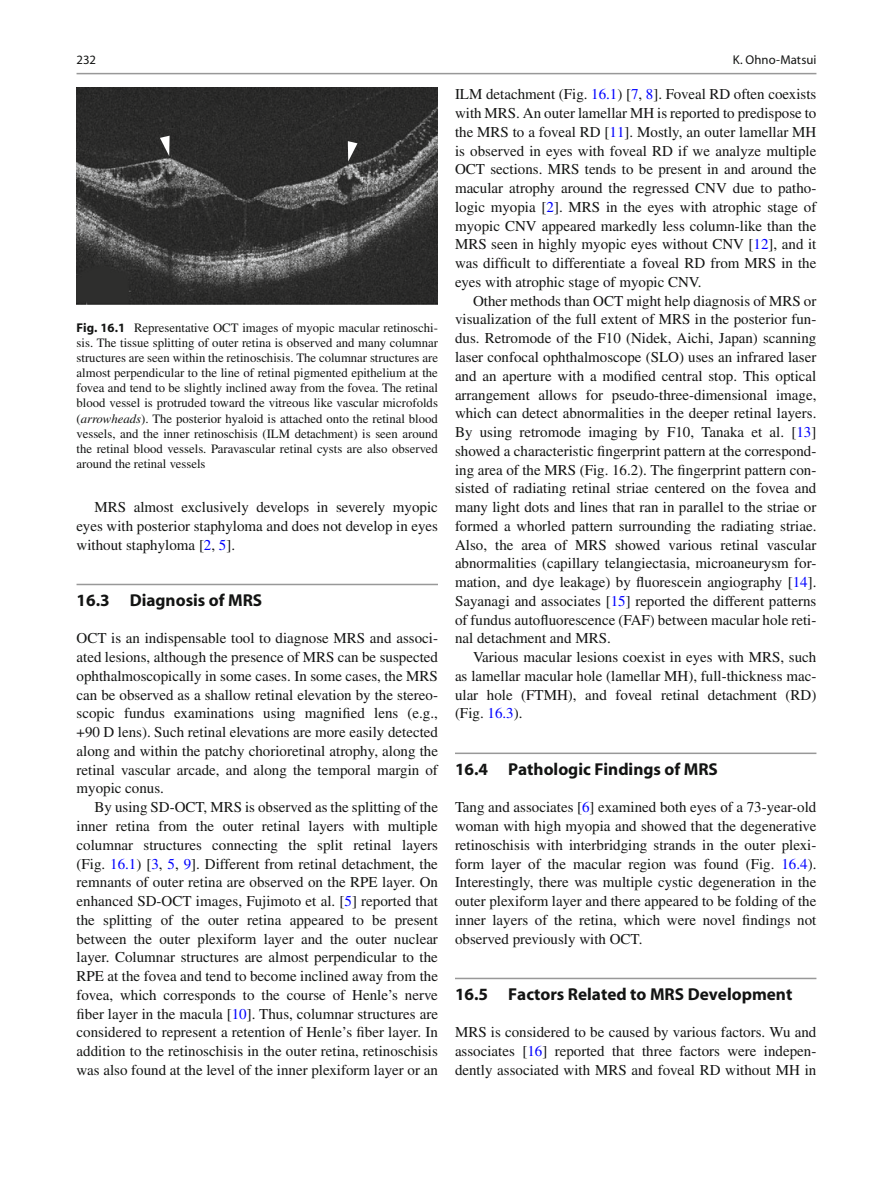
<style>
.page{position:relative;width:893px;height:1187px;background:#fff}
.page>*{position:absolute;margin:0;border:0;box-sizing:border-box;transform-origin:0 0}
.t1{font:700 17.25px "Myriad";color:#131413}
.t2{font:15px/18.8px "Times";color:#131413;text-align:justify}
.t3{font:12.75px/15px "Times";color:#131413;text-align:justify}
.t4{font:12.75px "Myriad";letter-spacing:.005em;color:#131413}
.s1{font-family:"Myriad";font-weight:700}
.s2{font-style:italic}
.s3{color:#00f}
</style>
<div class="page">
<hr style="left:77px;top:583px;width:361px;height:2px;background:#989898">
<hr style="left:455px;top:752px;width:361px;height:2px;background:#989898">
<hr style="left:455px;top:977px;width:361px;height:2px;background:#989898">
<img style="left:77px;top:88px;width:361px;height:216px">
<svg style="left:160px;top:136px;width:10px;height:20px"></svg>
<svg style="left:348px;top:141px;width:9px;height:20px"></svg>
<hr style="left:77px;top:73px;width:739px;height:1px;background:#989898">
<p class="t4" style="left:77px;top:55px;width:21px">232</p>
<p class="t3" style="left:77px;top:322px;width:363px"><span class="s1">Fig. 16.1</span> Representative OCT images of myopic macular retinoschi&shy;sis. The tissue splitting of outer retina is observed and many columnar structures are seen within the retinoschisis. The columnar structures are almost perpendicular to the line of retinal pigmented epithelium at the fovea and tend to be slightly inclined away from the fovea. The retinal blood vessel is protruded toward the vitreous like vascular microfolds ( <span class="s2">arrowheads</span> ). The posterior hyaloid is attached onto the retinal blood vessels, and the inner retinoschisis (ILM detachment) is seen around the retinal blood vessels. Paravascular retinal cysts are also observed around the retinal vessels</p>
<p class="t2" style="left:77px;top:499px;width:363px;text-indent:18px">MRS almost exclusively develops in severely myopic eyes with posterior staphyloma and does not develop in eyes without staphyloma [ <span class="s3">2</span> , <span class="s3">5</span> ].</p>
<p class="t1" style="left:77px;top:593px;width:187px">16.3 Diagnosis of MRS</p>
<p class="t2" style="left:77px;top:630px;width:363px">OCT is an indispensable tool to diagnose MRS and associ&shy;ated lesions, although the presence of MRS can be suspected ophthalmoscopically in some cases. In some cases, the MRS can be observed as a shallow retinal elevation by the stereo&shy;scopic fundus examinations using magnified lens (e.g., +90 D lens). Such retinal elevations are more easily detected along and within the patchy chorioretinal atrophy, along the retinal vascular arcade, and along the temporal margin of myopic conus.</p>
<p class="t2" style="left:77px;top:799px;width:363px;text-indent:18px">By using SD-OCT, MRS is observed as the splitting of the inner retina from the outer retinal layers with multiple columnar structures connecting the split retinal layers (Fig. <span class="s3">16.1</span> ) [ <span class="s3">3</span> , <span class="s3">5</span> , <span class="s3">9</span> ]. Different from retinal detachment, the remnants of outer retina are observed on the RPE layer. On enhanced SD-OCT images, Fujimoto et al. [ <span class="s3">5</span> ] reported that the splitting of the outer retina appeared to be present between the outer plexiform layer and the outer nuclear layer. Columnar structures are almost perpendicular to the RPE at the fovea and tend to become inclined away from the fovea, which corresponds to the course of Henle’s nerve fiber layer in the macula [ <span class="s3">10</span> ]. Thus, columnar structures are considered to represent a retention of Henle’s fiber layer. In addition to the retinoschisis in the outer retina, retinoschisis was also found at the level of the inner plexiform layer or an</p>
<p class="t4" style="left:733px;top:55px;width:85px">K. Ohno-Matsui</p>
<p class="t2" style="left:455px;top:86px;width:363px">ILM detachment (Fig. <span class="s3">16.1</span> ) [ <span class="s3">7</span> , <span class="s3">8</span> ]. Foveal RD often coexists with MRS. An outer lamellar MH is reported to predispose to the MRS to a foveal RD [ <span class="s3">11</span> ]. Mostly, an outer lamellar MH is observed in eyes with foveal RD if we analyze multiple OCT sections. MRS tends to be present in and around the macular atrophy around the regressed CNV due to patho&shy;logic myopia [ <span class="s3">2</span> ]. MRS in the eyes with atrophic stage of myopic CNV appeared markedly less column-like than the MRS seen in highly myopic eyes without CNV [ <span class="s3">12</span> ], and it was difficult to differentiate a foveal RD from MRS in the eyes with atrophic stage of myopic CNV.</p>
<p class="t2" style="left:455px;top:293px;width:363px;text-indent:18px">Other methods than OCT might help diagnosis of MRS or visualization of the full extent of MRS in the posterior fun&shy;dus. Retromode of the F10 (Nidek, Aichi, Japan) scanning laser confocal ophthalmoscope (SLO) uses an infrared laser and an aperture with a modified central stop. This optical arrangement allows for pseudo-three-dimensional image, which can detect abnormalities in the deeper retinal layers.<br>By using retromode imaging by F10, Tanaka et al. [ <span class="s3">13</span> ] showed a characteristic fingerprint pattern at the correspond&shy;ing area of the MRS (Fig. 16.2 ). The fingerprint pattern con&shy;sisted of radiating retinal striae centered on the fovea and many light dots and lines that ran in parallel to the striae or formed a whorled pattern surrounding the radiating striae.<br>Also, the area of MRS showed various retinal vascular abnormalities (capillary telangiectasia, microaneurysm for&shy;mation, and dye leakage) by fluorescein angiography [ <span class="s3">14</span> ].<br>Sayanagi and associates [ <span class="s3">15</span> ] reported the different patterns of fundus autofluorescence (FAF) between macular hole reti&shy;nal detachment and MRS.</p>
<p class="t2" style="left:455px;top:649px;width:363px;text-indent:18px">Various macular lesions coexist in eyes with MRS, such as lamellar macular hole (lamellar MH), full-thickness mac&shy;ular hole (FTMH), and foveal retinal detachment (RD) (Fig. <span class="s3">16.3</span> ).</p>
<p class="t1" style="left:455px;top:762px;width:264px">16.4 Pathologic Findings of MRS</p>
<p class="t2" style="left:455px;top:799px;width:363px">Tang and associates [ <span class="s3">6</span> ] examined both eyes of a 73-year-old woman with high myopia and showed that the degenerative retinoschisis with interbridging strands in the outer plexi&shy;form layer of the macular region was found (Fig. <span class="s3">16.4</span> ).<br>Interestingly, there was multiple cystic degeneration in the outer plexiform layer and there appeared to be folding of the inner layers of the retina, which were novel findings not observed previously with OCT.</p>
<p class="t1" style="left:455px;top:987px;width:339px">16.5 Factors Related to MRS Development</p>
<p class="t2" style="left:455px;top:1024px;width:363px">MRS is considered to be caused by various factors. Wu and associates [ <span class="s3">16</span> ] reported that three factors were indepen&shy;dently associated with MRS and foveal RD without MH in</p>
</div>
